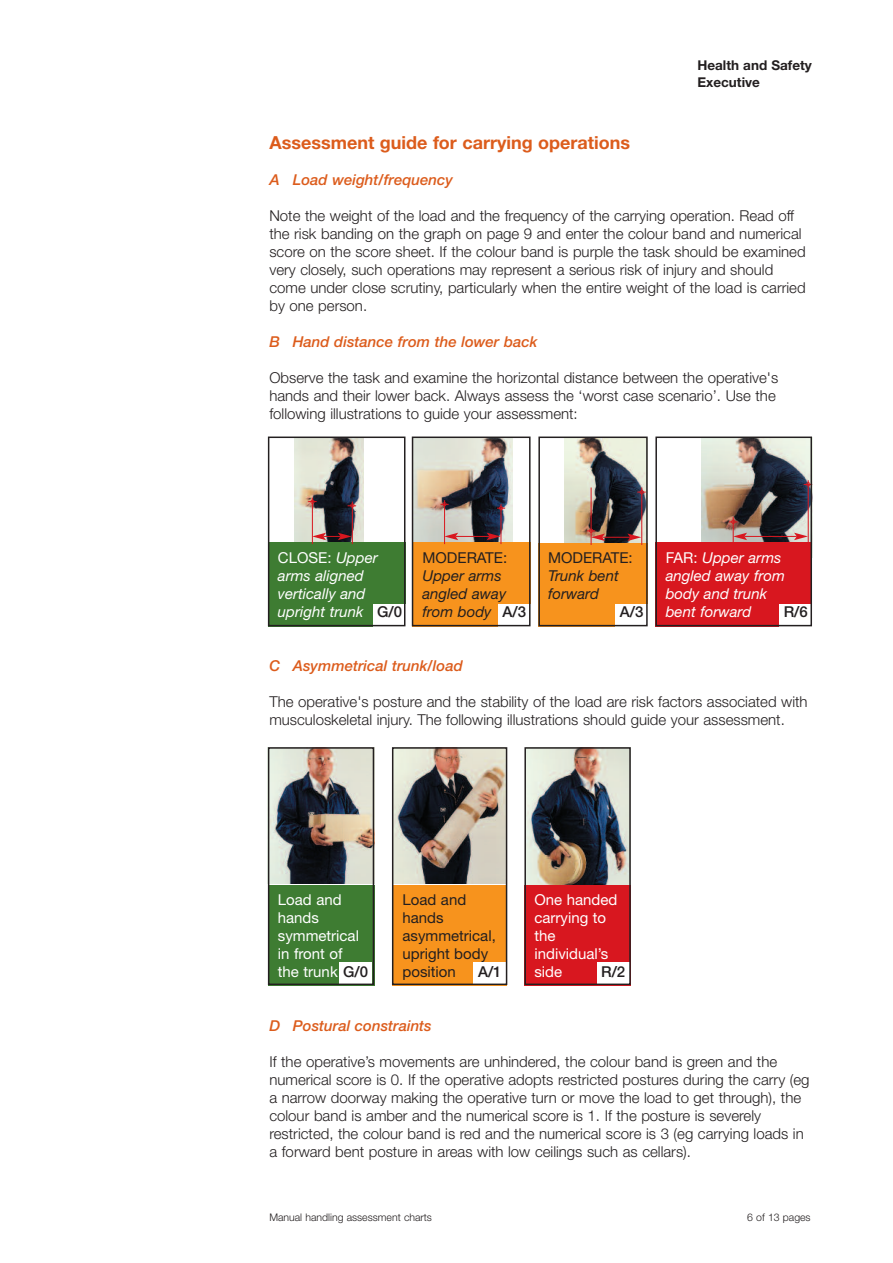
<style>
.page{position:relative;width:893px;height:1263px;background:#fff}
.page>*{position:absolute;margin:0;border:0;box-sizing:border-box;transform-origin:0 0}
.t1{font:700 18px "Helvetica Neue";color:#dc5c1c}
.t2{font:300 15px/18px "Helvetica Neue";color:#231f20}
.t3{font:italic 15px/18px "Helvetica Neue";color:#fff}
.t4{font:italic 500 15px "Helvetica Neue";color:#dc5c1c}
.t5{font:15px/18px "Helvetica Neue";color:#fff}
.t6{font:15px/18px "Helvetica Neue";color:#231f20}
.t7{font:italic 15px/18px "Helvetica Neue";color:#231f20}
.t8{font:500 15px "Helvetica Neue";color:#231f20}
.t9{font:700 13.5px/16.5px "Helvetica Neue";color:#231f20}
.t10{font:300 10.5px "Helvetica Neue";color:#231f20}
.s1{font-style:normal}
.s2{font-weight:500;font-style:normal;color:#231f20}
.s3{font-weight:500;font-style:normal}
.s4{font-weight:500;color:#231f20}
</style>
<div class="page">
<img style="left:294px;top:439px;width:69px;height:103px">
<img style="left:702px;top:439px;width:107px;height:103px">
<img style="left:415px;top:439px;width:97px;height:103px">
<div style="left:268px;top:542px;width:138px;height:84px;background:#3e7c32"></div>
<div style="left:373px;top:604px;width:33px;height:22px;background:#fff"></div>
<img style="left:564px;top:439px;width:81px;height:104px">
<div style="left:538px;top:543px;width:110px;height:83px;background:#f7931d"></div>
<div style="left:615px;top:604px;width:33px;height:22px;background:#fff"></div>
<hr style="left:312px;top:498px;width:1px;height:46px;background:#d8171f">
<hr style="left:352px;top:502px;width:1px;height:42px;background:#d8171f">
<svg style="left:312px;top:533px;width:40px;height:7px"></svg>
<hr style="left:591px;top:487px;width:1px;height:58px;background:#d8171f">
<hr style="left:641px;top:487px;width:1px;height:58px;background:#d8171f">
<svg style="left:308px;top:500px;width:9px;height:4px"></svg>
<svg style="left:348px;top:503px;width:8px;height:5px"></svg>
<svg style="left:587px;top:529px;width:54px;height:12px"></svg>
<svg style="left:637px;top:490px;width:8px;height:4px"></svg>
<div style="left:412px;top:542px;width:119px;height:84px;background:#f7931d"></div>
<div style="left:498px;top:604px;width:33px;height:22px;background:#fff"></div>
<hr style="left:444px;top:500px;width:1px;height:44px;background:#d8171f">
<hr style="left:501px;top:504px;width:1px;height:40px;background:#d8171f">
<hr style="left:456px;top:536px;width:33px;height:1px;background:#d8171f">
<svg style="left:444px;top:533px;width:14px;height:7px"></svg>
<svg style="left:487px;top:533px;width:14px;height:7px"></svg>
<svg style="left:441px;top:502px;width:8px;height:4px"></svg>
<svg style="left:497px;top:506px;width:8px;height:4px"></svg>
<div style="left:656px;top:542px;width:156px;height:84px;background:#d8171f"></div>
<div style="left:779px;top:604px;width:33px;height:22px;background:#fff"></div>
<hr style="left:808px;top:480px;width:1px;height:64px;background:#d8171f">
<hr style="left:744px;top:536px;width:53px;height:1px;background:#d8171f">
<svg style="left:794px;top:533px;width:14px;height:7px"></svg>
<svg style="left:729px;top:517px;width:18px;height:25px"></svg>
<svg style="left:804px;top:482px;width:5px;height:4px"></svg>
<div style="left:412px;top:436px;width:119px;height:190px;border:2px solid #231f20"></div>
<div style="left:268px;top:436px;width:137px;height:190px;border:2px solid #231f20"></div>
<div style="left:655px;top:436px;width:157px;height:190px;border:2px solid #231f20"></div>
<div style="left:538px;top:436px;width:110px;height:190px;border:2px solid #231f20"></div>
<img style="left:527px;top:750px;width:101px;height:135px">
<div style="left:524px;top:885px;width:107px;height:100px;background:#d8171f"></div>
<img style="left:395px;top:750px;width:109px;height:134px">
<div style="left:392px;top:885px;width:115px;height:100px;background:#f7931d"></div>
<div style="left:474px;top:962px;width:32px;height:23px;background:#fff"></div>
<div style="left:268px;top:885px;width:106px;height:100px;background:#3e7c32"></div>
<div style="left:339px;top:962px;width:33px;height:23px;background:#fff"></div>
<div style="left:597px;top:962px;width:33px;height:23px;background:#fff"></div>
<img style="left:271px;top:750px;width:100px;height:134px">
<div style="left:392px;top:747px;width:115px;height:238px;border:2px solid #231f20"></div>
<div style="left:524px;top:747px;width:107px;height:238px;border:2px solid #231f20"></div>
<div style="left:268px;top:747px;width:106px;height:238px;border:2px solid #231f20"></div>
<p class="t9" style="left:697px;top:58px;width:116px">Health and Safety<br>Executive</p>
<p class="t1" style="left:269px;top:136px;width:362px">Assessment guide for carrying operations</p>
<p class="t4" style="left:269px;top:174px;width:185px">A Load weight/frequency</p>
<p class="t2" style="left:269px;top:208px;width:538px">Note the weight of the load and the frequency of the carrying operation. Read off the risk banding on the graph on page 9 and enter the colour band and numerical score on the score sheet. If the colour band is purple the task should be examined very closely, such operations may represent a serious risk of injury and should come under close scrutiny, particularly when the entire weight of the load is carried by one person.</p>
<p class="t4" style="left:269px;top:336px;width:270px">B Hand distance from the lower back</p>
<p class="t2" style="left:269px;top:370px;width:510px">Observe the task and examine the horizontal distance between the operative's hands and their lower back. Always assess the ‘worst case scenario’. Use the following illustrations to guide your assessment:</p>
<p class="t3" style="left:278px;top:550px;width:126px"><span class="s1">CLOSE:</span> Upper arms aligned vertically and upright trunk <span class="s2">G/0</span></p>
<p class="t6" style="left:548px;top:550px;width:86px">MODERATE:</p>
<p class="t6" style="left:422px;top:550px;width:86px">MODERATE:</p>
<p class="t7" style="left:422px;top:568px;width:105px">Upper arms angled away from body <span class="s3">A/3</span></p>
<p class="t7" style="left:548px;top:568px;width:72px">Trunk bent forward</p>
<p class="t8" style="left:620px;top:606px;width:25px">A/3</p>
<p class="t3" style="left:666px;top:550px;width:121px"><span class="s1">FAR:</span> Upper arms angled away from body and trunk bent forward</p>
<p class="t8" style="left:784px;top:606px;width:26px">R/6</p>
<p class="t4" style="left:269px;top:660px;width:195px">C Asymmetrical trunk/load</p>
<p class="t2" style="left:269px;top:694px;width:540px">The operative's posture and the stability of the load are risk factors associated with musculoskeletal injury. The following illustrations should guide your assessment.</p>
<p class="t5" style="left:278px;top:892px;width:92px">Load and hands symmetrical in front of<br>the trunk <span class="s4">G/0</span></p>
<p class="t6" style="left:402px;top:892px;width:95px">Load and hands asymmetrical, upright body position</p>
<p class="t8" style="left:478px;top:966px;width:25px">A/1</p>
<p class="t5" style="left:534px;top:892px;width:84px">One handed carrying to the individual’s side</p>
<p class="t8" style="left:601px;top:966px;width:26px">R/2</p>
<p class="t4" style="left:269px;top:1020px;width:164px">D Postural constraints</p>
<p class="t2" style="left:269px;top:1054px;width:542px">If the operative’s movements are unhindered, the colour band is green and the numerical score is 0. If the operative adopts restricted postures during the carry (eg a narrow doorway making the operative turn or move the load to get through), the colour band is amber and the numerical score is 1. If the posture is severely restricted, the colour band is red and the numerical score is 3 (eg carrying loads in a forward bent posture in areas with low ceilings such as cellars).</p>
<p class="t10" style="left:269px;top:1213px;width:164px">Manual handling assessment charts</p>
<p class="t10" style="left:747px;top:1213px;width:65px">6 of 13 pages</p>
</div>
